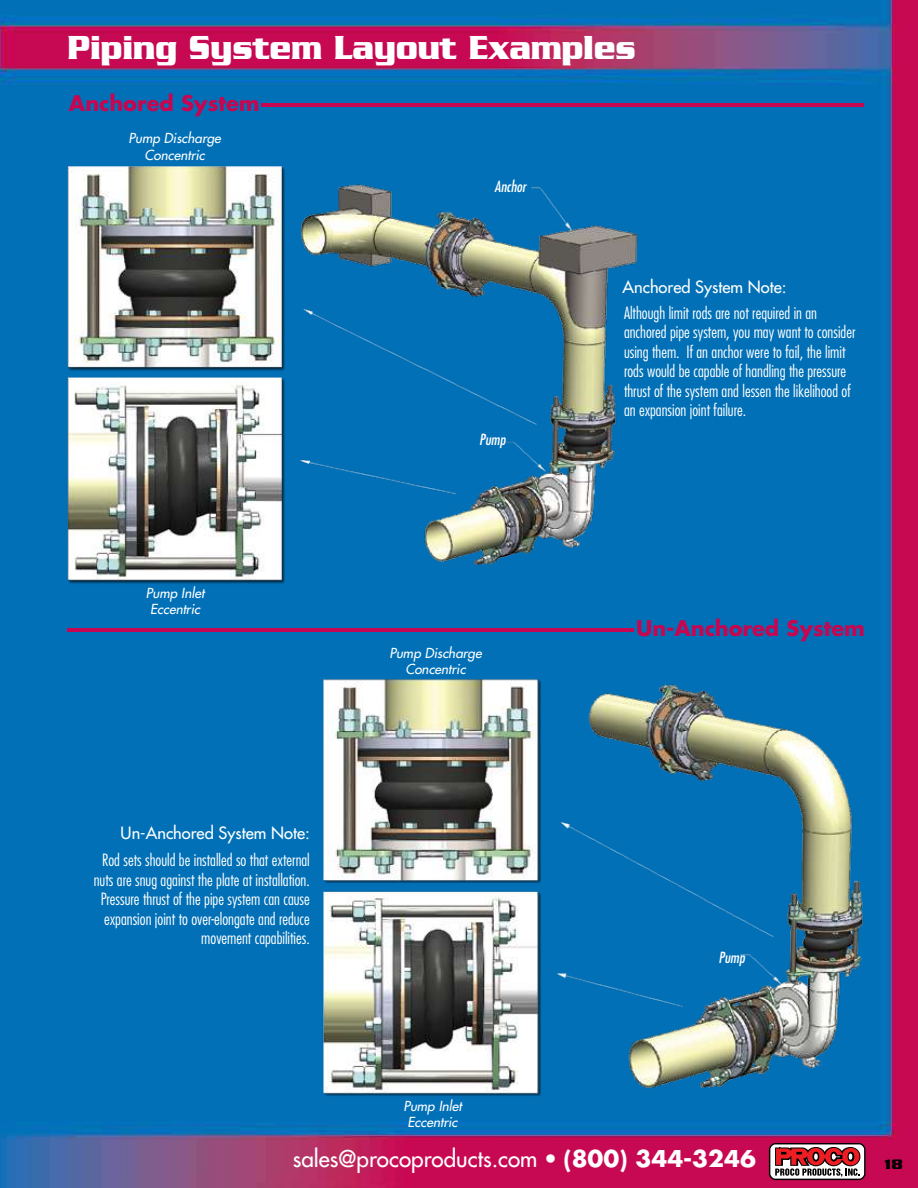
<style>
.page{position:relative;width:918px;height:1188px;background:#fff}
.page>*{position:absolute;margin:0;border:0;box-sizing:border-box;transform-origin:0 0}
.t1{font:700 36px "Serpentine";color:#fff;scale:.85 1}
.t2{font:22.5px "Futura";color:#fff}
.t3{font:700 21px "Futura";color:#c60651}
.t4{font:300 condensed 16.5px/19.5px "Futura";color:#fff}
.t5{font:16.5px "Futura";color:#fff}
.t6{font:italic condensed 15px "Futura";color:#fff}
.t7{font:700 15px "Serpentine";color:#000}
.t8{font:italic 13.5px/16.2px "Futura";color:#fff;text-align:center}
.s1{font-weight:700}
</style>
<div class="page">
<img style="left:0;top:0;width:918px;height:1188px">
<img style="left:58px;top:140px;width:597px;height:468px">
<div style="left:770px;top:1144px;width:95px;height:35px;background:#fff;border-radius:5px"></div>
<div style="left:769px;top:1143px;width:97px;height:37px;border:1px solid #000;border-radius:5px"></div>
<svg style="left:775px;top:1145px;width:87px;height:32px"></svg>
<img style="left:312px;top:638px;width:587px;height:496px">
<hr style="left:262px;top:103px;width:602px;height:4px;background:#c60651">
<hr style="left:68px;top:628px;width:566px;height:4px;background:#c60651">
<h1 class="t1" style="left:68px;top:27px;width:670px">Piping System Layout Examples</h1>
<p class="t3" style="left:69px;top:89px;width:192px">Anchored System</p>
<p class="t8" style="left:129px;top:130px;width:94px">Pump Discharge<br>Concentric</p>
<p class="t6" style="left:495px;top:177px;width:33px">Anchor</p>
<p class="t8" style="left:146px;top:585px;width:60px">Pump Inlet<br>Eccentric</p>
<p class="t5" style="left:121px;top:822px;width:191px">Un-Anchored System Note:</p>
<p class="t4" style="left:94px;top:850px;width:218px;text-align:right">Rod sets should be installed so that external nuts are snug against the plate at installation.<br>Pressure thrust of the pipe system can cause expansion joint to over-elongate and reduce movement capabilities.</p>
<p class="t6" style="left:479px;top:430px;width:28px">Pump</p>
<p class="t8" style="left:389px;top:645px;width:94px">Pump Discharge<br>Concentric</p>
<p class="t8" style="left:403px;top:1098px;width:60px">Pump Inlet<br>Eccentric</p>
<p class="t5" style="left:622px;top:276px;width:166px">Anchored System Note:</p>
<p class="t4" style="left:624px;top:303px;width:233px">Although limit rods are not required in an anchored pipe system, you may want to consider using them. If an anchor were to fail, the limit rods would be capable of handling the pressure thrust of the system and lessen the likelihood of an expansion joint failure.</p>
<p class="t3" style="left:636px;top:614px;width:231px">Un-Anchored System</p>
<p class="t6" style="left:719px;top:948px;width:28px">Pump</p>
<h2 class="t2" style="left:293px;top:1144px;width:465px">sales@procoproducts.com • <span class="s1">(800) 344-3246</span></h2>
<p class="t7" style="left:884px;top:1155px;width:20px">18</p>
</div>
